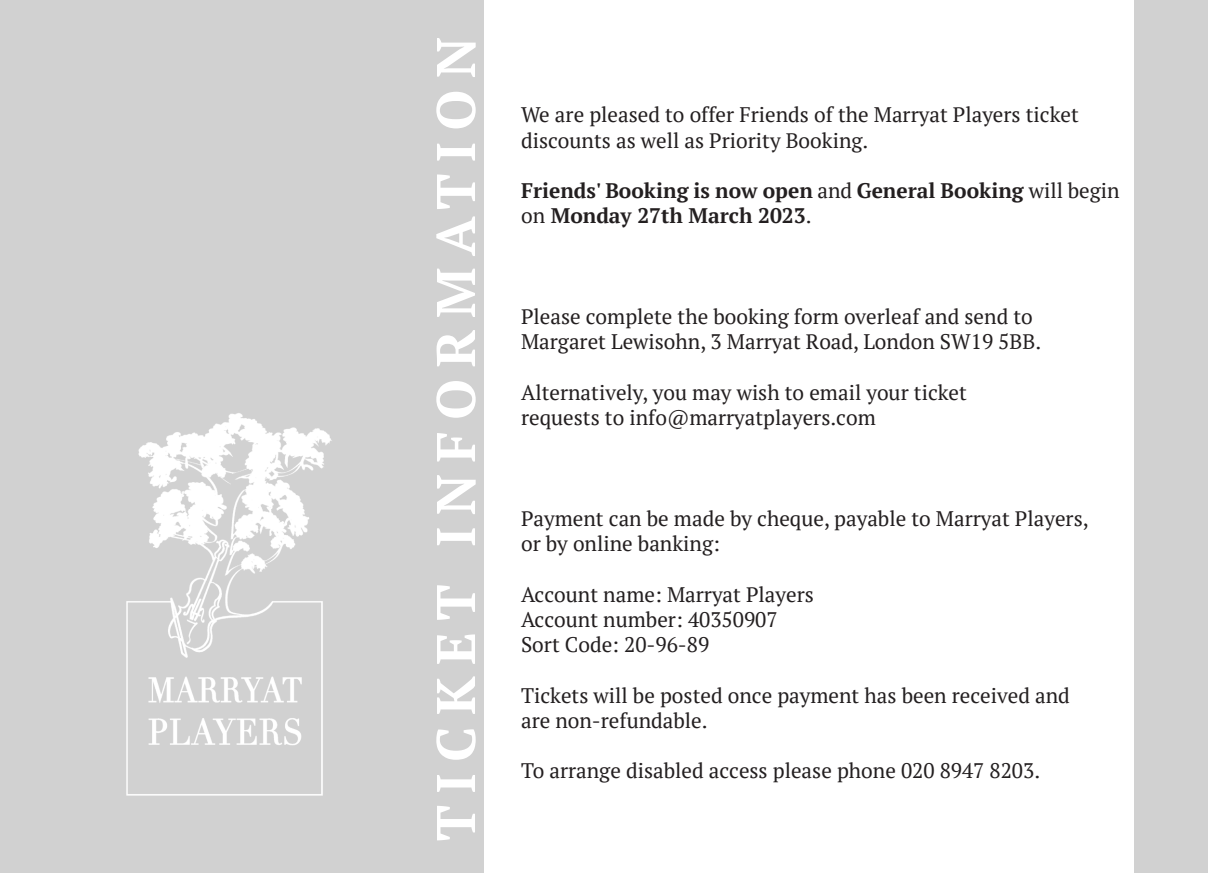
<style>
.page{position:relative;width:1208px;height:874px;background:#fff}
.page>*{position:absolute;margin:0;border:0;box-sizing:border-box;transform-origin:0 0}
.t1{font:700 54.4px "PT Serif";letter-spacing:.21em;color:#fff}
.Heading_text{font:21px "PT Serif";color:#231f20}
.Heading_text-2{font:700 21px "PT Serif";color:#231f20}
.s1{font-weight:400}
</style>
<div class="page">
<div style="left:0;top:0;width:1208px;height:872px;background:#d1d1d1"></div>
<div style="left:484px;top:0;width:649px;height:873px;background:#fff"></div>
<img style="left:126px;top:413px;width:206px;height:383px">
<p class="t1" style="left:420px;top:840px;width:805px;rotate:-90deg">TICKET INFORMATION</p>
<p class="Heading_text" style="left:521px;top:101px;width:559px">We are pleased to offer Friends of the Marryat Players ticket</p>
<p class="Heading_text" style="left:521px;top:126px;width:349px">discounts as well as Priority Booking.</p>
<p class="Heading_text-2" style="left:521px;top:177px;width:600px">Friends' Booking is now open <span class="s1">and</span> General Booking <span class="s1">will begin</span></p>
<p class="Heading_text-2" style="left:521px;top:202px;width:292px"><span class="s1">on</span> Monday 27th March 2023<span class="s1">.</span></p>
<p class="Heading_text" style="left:521px;top:303px;width:513px">Please complete the booking form overleaf and send to</p>
<p class="Heading_text" style="left:521px;top:328px;width:521px">Margaret Lewisohn, 3 Marryat Road, London SW19 5BB.</p>
<p class="Heading_text" style="left:521px;top:378px;width:447px">Alternatively, you may wish to email your ticket</p>
<p class="Heading_text" style="left:521px;top:404px;width:356px">requests to info@marryatplayers.com</p>
<p class="Heading_text" style="left:521px;top:504px;width:569px">Payment can be made by cheque, payable to Marryat Players,</p>
<p class="Heading_text" style="left:521px;top:530px;width:200px">or by online banking:</p>
<p class="Heading_text" style="left:521px;top:580px;width:294px">Account name: Marryat Players</p>
<p class="Heading_text" style="left:521px;top:605px;width:258px">Account number: 40350907</p>
<p class="Heading_text" style="left:521px;top:630px;width:190px">Sort Code: 20-96-89</p>
<p class="Heading_text" style="left:521px;top:681px;width:550px">Tickets will be posted once payment has been received and</p>
<p class="Heading_text" style="left:521px;top:706px;width:188px">are non-refundable.</p>
<p class="Heading_text" style="left:521px;top:756px;width:520px">To arrange disabled access please phone 020 8947 8203.</p>
</div>
